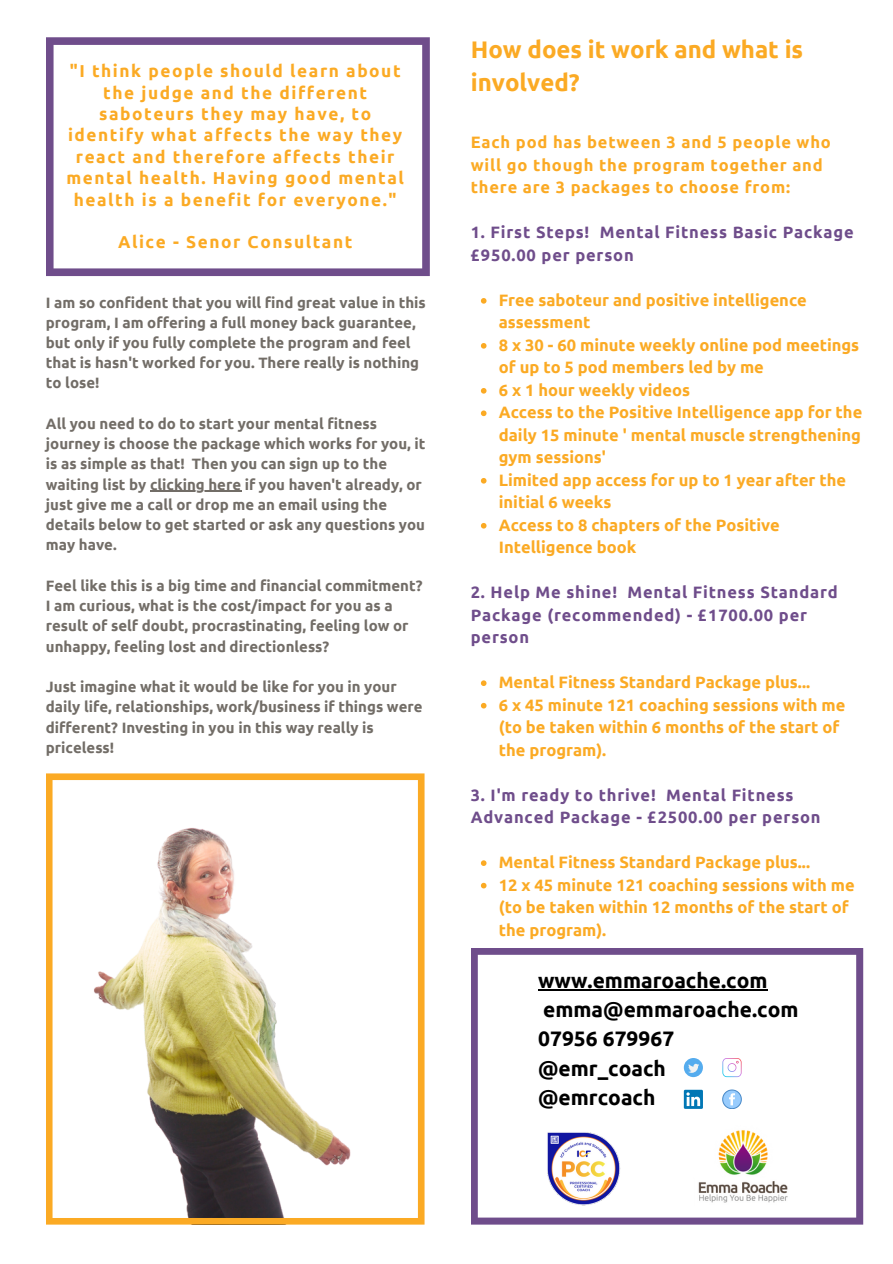
<style>
.page{position:relative;width:893px;height:1264px;background:#fff}
.page>*{position:absolute;margin:0;border:0;box-sizing:border-box;transform-origin:0 0}
.t1{font:700 24px/32.5px "Ubuntu";color:#fbaa24}
.t2{font:700 21px/29.2px "Ubuntu";color:#000}
.t3{font:700 17.25px/21.3px "Ubuntu";letter-spacing:.09em;color:#fbaa24;text-align:center}
.t4{font:700 16.5px/22.5px "Ubuntu";color:#fbaa24}
.t5{font:700 16.5px/22.5px "Ubuntu";letter-spacing:.05em;color:#6f4d8b}
.t6{font:700 16.5px/22.5px "Ubuntu";letter-spacing:.05em;color:#fbaa24}
.t7{font:700 15px/20.2px "Ubuntu";color:#726d67}
</style>
<div class="page">
<svg style="left:46px;top:773px;width:378px;height:451px"></svg>
<svg style="left:46px;top:37px;width:383px;height:239px"></svg>
<svg style="left:471px;top:948px;width:392px;height:276px"></svg>
<hr style="left:538px;top:989px;width:229px;height:1px;background:#000">
<img style="left:546px;top:1131px;width:74px;height:74px">
<img style="left:693px;top:1125px;width:97px;height:80px">
<svg style="left:683px;top:1057px;width:20px;height:20px"></svg>
<svg style="left:688px;top:1063px;width:11px;height:9px"></svg>
<svg style="left:722px;top:1057px;width:19px;height:20px"></svg>
<svg style="left:722px;top:1089px;width:19px;height:19px"></svg>
<div style="left:683px;top:1089px;width:20px;height:19px;background:#0177b5"></div>
<svg style="left:686px;top:1092px;width:14px;height:14px"></svg>
<svg style="left:481px;top:298px;width:5px;height:6px"></svg>
<svg style="left:481px;top:343px;width:5px;height:5px"></svg>
<svg style="left:481px;top:388px;width:5px;height:5px"></svg>
<svg style="left:481px;top:410px;width:5px;height:6px"></svg>
<svg style="left:481px;top:478px;width:5px;height:5px"></svg>
<svg style="left:481px;top:523px;width:5px;height:5px"></svg>
<svg style="left:481px;top:680px;width:5px;height:6px"></svg>
<svg style="left:481px;top:703px;width:5px;height:5px"></svg>
<svg style="left:481px;top:860px;width:5px;height:6px"></svg>
<svg style="left:481px;top:882px;width:5px;height:6px"></svg>
<hr style="left:150px;top:491px;width:91px;height:1px;background:#726d67">
<p class="t3" style="left:66px;top:60px;width:339px">"I think people should learn about the judge and the different saboteurs they may have, to identify what affects the way they react and therefore affects their mental health. Having good mental health is a benefit for everyone."</p>
<p class="t3" style="left:118px;top:231px;width:236px">Alice - Senor Consultant</p>
<p class="t7" style="left:46px;top:292px;width:381px">I am so confident that you will find great value in this program, I am offering a full money back guarantee, but only if you fully complete the program and feel that is hasn't worked for you. There really is nothing to lose!</p>
<p class="t7" style="left:46px;top:413px;width:381px">All you need to do to start your mental fitness journey is choose the package which works for you, it is as simple as that! Then you can sign up to the waiting list by clicking here if you haven't already, or just give me a call or drop me an email using the details below to get started or ask any questions you may have.</p>
<p class="t7" style="left:46px;top:575px;width:378px">Feel like this is a big time and financial commitment?<br>I am curious, what is the cost/impact for you as a result of self doubt, procrastinating, feeling low or unhappy, feeling lost and directionless?</p>
<p class="t7" style="left:46px;top:676px;width:378px">Just imagine what it would be like for you in your daily life, relationships, work/business if things were different? Investing in you in this way really is priceless!</p>
<h1 class="t1" style="left:470px;top:33px;width:334px">How does it work and what is involved?</h1>
<p class="t6" style="left:470px;top:131px;width:361px">Each pod has between 3 and 5 people who will go though the program together and there are 3 packages to choose from:</p>
<p class="t5" style="left:470px;top:221px;width:384px">1. First Steps! Mental Fitness Basic Package £950.00 per person</p>
<p class="t4" style="left:499px;top:288px;width:365px">Free saboteur and positive intelligence assessment<br>8 x 30 - 60 minute weekly online pod meetings of up to 5 pod members led by me<br>6 x 1 hour weekly videos<br>Access to the Positive Intelligence app for the daily 15 minute ' mental muscle strengthening gym sessions'<br>Limited app access for up to 1 year after the initial 6 weeks<br>Access to 8 chapters of the Positive<br>Intelligence book</p>
<p class="t5" style="left:470px;top:581px;width:368px">2. Help Me shine! Mental Fitness Standard<br>Package (recommended) - £1700.00 per person</p>
<p class="t4" style="left:499px;top:671px;width:348px">Mental Fitness Standard Package plus...<br>6 x 45 minute 121 coaching sessions with me (to be taken within 6 months of the start of the program).</p>
<p class="t5" style="left:470px;top:783px;width:351px">3. I'm ready to thrive! Mental Fitness<br>Advanced Package - £2500.00 per person</p>
<p class="t4" style="left:499px;top:850px;width:357px">Mental Fitness Standard Package plus...<br>12 x 45 minute 121 coaching sessions with me (to be taken within 12 months of the start of the program).</p>
<h2 class="t2" style="left:538px;top:965px;width:262px">www.emmaroache.com emma@emmaroache.com<br>07956 679967 @emr_coach<br>@emrcoach</h2>
</div>
